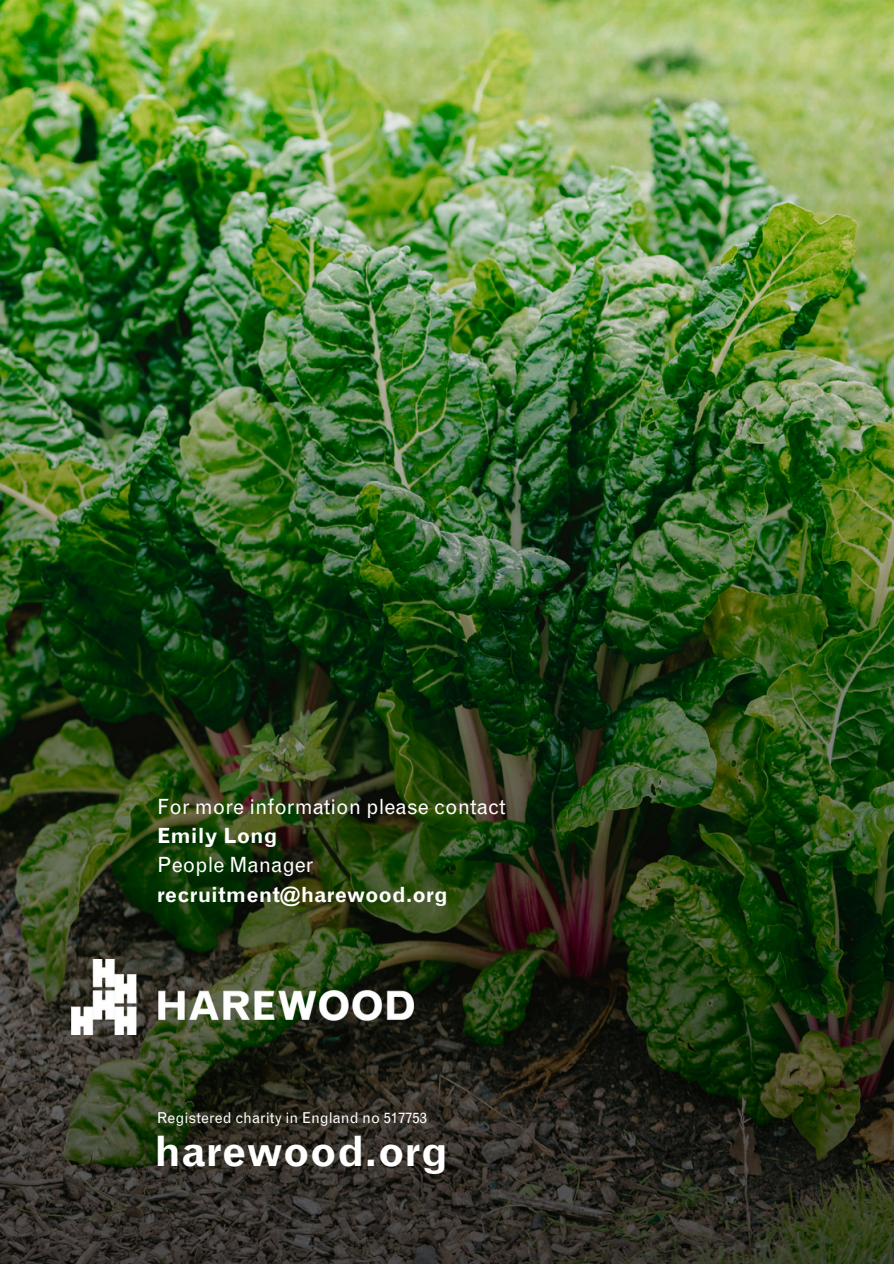
<style>
.page{position:relative;width:894px;height:1264px;background:#fff}
.page>*{position:absolute;margin:0;border:0;box-sizing:border-box;transform-origin:0 0}
.t1{font:700 42px "Grotesque MT Std";color:#fff}
.t2{font:21px/29.2px "Grotesque MT Std";color:#fff}
.t3{font:15px "Grotesque MT Std";color:#fff}
.s1{font-weight:700}
</style>
<div class="page">
<img style="left:0;top:0;width:893px;height:1263px">
<img style="left:71px;top:959px;width:342px;height:75px">
<h1 class="t2" style="left:157px;top:794px;width:350px">For more information please contact<br><span class="s1">Emily Long<br></span>People Manager <span class="s1">recruitment@harewood.org</span></h1>
<p class="t3" style="left:157px;top:1111px;width:271px">Registered charity in England no 517753</p>
<p class="t1" style="left:154px;top:1136px;width:295px">harewood.org</p>
</div>
